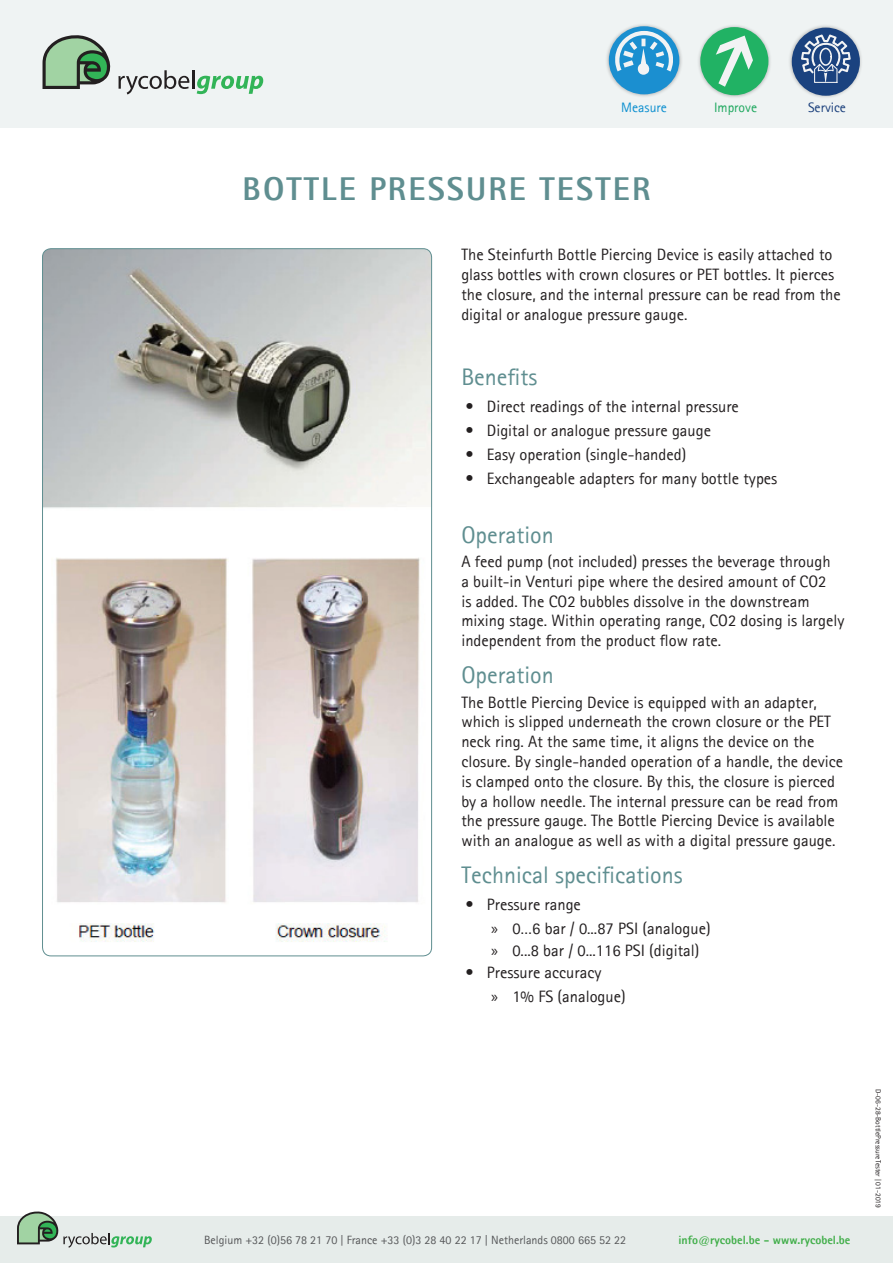
<style>
.page{position:relative;width:893px;height:1263px;background:#fff}
.page>*{position:absolute;margin:0;border:0;box-sizing:border-box;transform-origin:0 0}
.t1{font:800 33px "Rotis Sans Serif";letter-spacing:.065em;color:#5f8e90}
.t2{font:24px "Rotis Sans Serif";color:#5f8e90}
.t3{font:16.5px/19.8px "Rotis Sans Serif";color:#231f20}
.t4{font:13.65px "Rotis Sans Serif";color:#0e90d0}
.t5{font:13.65px "Rotis Sans Serif";color:#1fa85f}
.t6{font:13.65px "Rotis Sans Serif";color:#1b407c}
.t7{font:12px "Rotis Sans Serif";color:#57585a}
.t8{font:800 12px "Rotis Sans Serif";color:#40ae49}
.Productnummer{font:7.5px "Rotis Sans Serif";color:#231f20}
.s1{font-family:"Myriad Pro"}
</style>
<div class="page">
<div style="left:0;top:1216px;width:893px;height:47px;background:#e6ecea"></div>
<svg style="left:17px;top:1211px;width:135px;height:37px"></svg>
<div style="left:0;top:0;width:893px;height:128px;background:#eff3f3"></div>
<svg style="left:43px;top:35px;width:68px;height:54px"></svg>
<svg style="left:118px;top:70px;width:145px;height:24px"></svg>
<div style="left:697px;top:24px;width:75px;height:74px;background:#231f20;opacity:.3"></div>
<div style="left:700px;top:27px;width:68px;height:68px;background:#21b264;border-radius:50%"></div>
<svg style="left:716px;top:36px;width:37px;height:51px"></svg>
<div style="left:788px;top:24px;width:75px;height:75px;background:#231f20;opacity:.3"></div>
<div style="left:792px;top:28px;width:68px;height:68px;background:#1a427f;border-radius:50%"></div>
<svg style="left:801px;top:35px;width:57px;height:48px"></svg>
<div style="left:606px;top:23px;width:77px;height:75px;background:#231f20;opacity:.3"></div>
<div style="left:609px;top:26px;width:70px;height:68px;background:#1b8fd0;border-radius:50%"></div>
<svg style="left:615px;top:31px;width:58px;height:44px"></svg>
<img style="left:43px;top:249px;width:389px;height:707px">
<p class="t4" style="left:621px;top:99px;width:47px">Measure</p>
<p class="t5" style="left:714px;top:99px;width:45px">Improve</p>
<p class="t6" style="left:808px;top:99px;width:40px">Service</p>
<h1 class="t1" style="left:243px;top:167px;width:409px">BOTTLE PRESSURE TESTER</h1>
<p class="t3" style="left:461px;top:245px;width:381px">The Steinfurth Bottle Piercing Device is easily attached to glass bottles with crown closures or PET bottles. It pierces the closure, and the internal pressure can be read from the digital or analogue pressure gauge.</p>
<h2 class="t2" style="left:461px;top:363px;width:77px">Benefits</h2>
<p class="t3" style="left:466px;top:396px;width:275px">• Direct readings of the internal pressure</p>
<p class="t3" style="left:466px;top:420px;width:247px">• Digital or analogue pressure gauge</p>
<p class="t3" style="left:466px;top:444px;width:222px">• Easy operation (single-handed)</p>
<p class="t3" style="left:466px;top:468px;width:313px">• Exchangeable adapters for many bottle types</p>
<h2 class="t2" style="left:461px;top:521px;width:94px">Operation</h2>
<p class="t3" style="left:461px;top:551px;width:385px">A feed pump (not included) presses the beverage through<br>a built-in Venturi pipe where the desired amount of CO2<br>is added. The CO2 bubbles dissolve in the downstream mixing stage. Within operating range, CO2 dosing is largely independent from the product flow rate.</p>
<h2 class="t2" style="left:461px;top:661px;width:94px">Operation</h2>
<p class="t3" style="left:461px;top:692px;width:383px">The Bottle Piercing Device is equipped with an adapter, which is slipped underneath the crown closure or the PET neck ring. At the same time, it aligns the device on the closure. By single-handed operation of a handle, the device is clamped onto the closure. By this, the closure is pierced by a hollow needle. The internal pressure can be read from the pressure gauge. The Bottle Piercing Device is available with an analogue as well as with a digital pressure gauge.</p>
<h2 class="t2" style="left:461px;top:861px;width:223px">Technical specifications</h2>
<p class="t3" style="left:466px;top:894px;width:117px">• Pressure range</p>
<p class="t3" style="left:491px;top:918px;width:221px"><span class="s1">»</span> 0…6 bar / 0...87 PSI (analogue)</p>
<p class="t3" style="left:491px;top:940px;width:210px"><span class="s1">»</span> 0...8 bar / 0...116 PSI (digital)</p>
<p class="t3" style="left:466px;top:962px;width:137px">• Pressure accuracy</p>
<p class="t3" style="left:491px;top:986px;width:136px"><span class="s1">»</span> 1% FS (analogue)</p>
<p class="t7" style="left:204px;top:1232px;width:424px">Belgium +32 (0)56 78 21 70 | France +33 (0)3 28 40 22 17 | Netherlands 0800 665 52 22</p>
<p class="t8" style="left:678px;top:1232px;width:173px">info@rycobel.be - www.rycobel.be</p>
<p class="Productnummer" style="left:883px;top:1089px;width:121px;rotate:90deg">D-06-28-BottlePressureTester | 01-2019</p>
</div>
